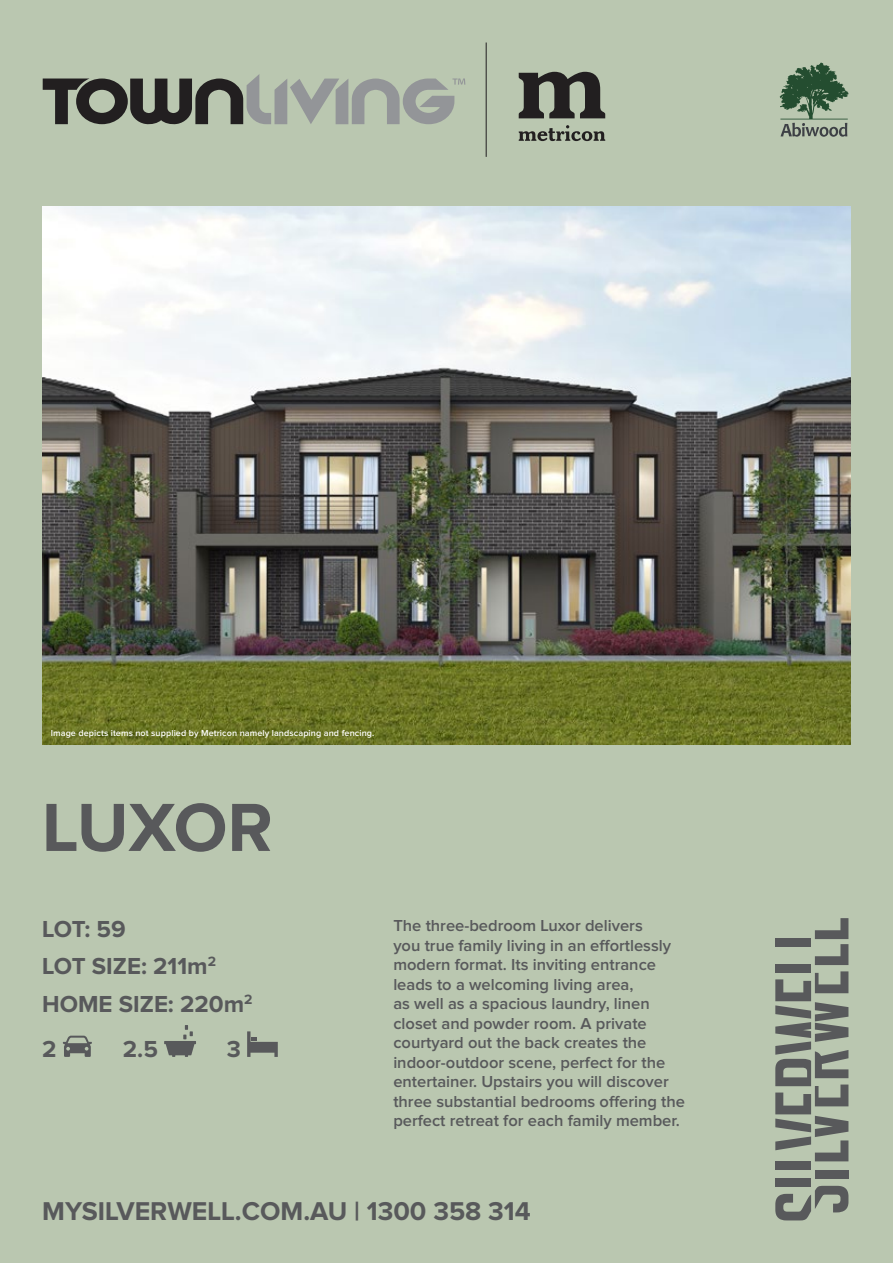
<style>
.page{position:relative;width:893px;height:1263px;background:#bac7b0}
.page>*{position:absolute;margin:0;border:0;box-sizing:border-box;transform-origin:0 0}
.t1{font:700 70.5px "Proxima Nova";letter-spacing:-.01em;color:#58595b}
.t2{font:700 26.7px "Proxima Nova";color:#58595b}
.t3{font:700 24px/37.3px "Proxima Nova";color:#58595b}
.t4{font:600 16.5px/19.5px "Proxima Nova";color:#58595b}
.t5{font:600 9px "Proxima Nova";letter-spacing:.01em;color:#fff}
</style>
<div class="page">
<img style="left:43px;top:206px;width:807px;height:539px">
<div style="left:775px;top:964px;width:36px;height:9px;background:#58595b"></div>
<div style="left:775px;top:938px;width:36px;height:9px;background:#58595b"></div>
<div style="left:775px;top:1160px;width:36px;height:9px;background:#58595b"></div>
<div style="left:775px;top:1178px;width:36px;height:8px;background:#58595b"></div>
<svg style="left:775px;top:1186px;width:73px;height:34px"></svg>
<div style="left:815px;top:1170px;width:33px;height:8px;background:#58595b"></div>
<svg style="left:815px;top:918px;width:33px;height:47px"></svg>
<svg style="left:775px;top:971px;width:73px;height:190px"></svg>
<svg style="left:43px;top:74px;width:422px;height:51px"></svg>
<hr style="left:486px;top:43px;width:1px;height:114px;background:#221f20">
<svg style="left:519px;top:72px;width:86px;height:46px"></svg>
<svg style="left:519px;top:125px;width:86px;height:16px"></svg>
<svg style="left:780px;top:63px;width:68px;height:74px"></svg>
<svg style="left:62px;top:1036px;width:30px;height:21px"></svg>
<svg style="left:164px;top:1025px;width:32px;height:32px"></svg>
<svg style="left:247px;top:1031px;width:31px;height:26px"></svg>
<p class="t5" style="left:51px;top:729px;width:325px">Image depicts items not supplied by Metricon namely landscaping and fencing.</p>
<h1 class="t1" style="left:42px;top:795px;width:232px">LUXOR</h1>
<h3 class="t3" style="left:42px;top:911px;width:212px">LOT: 59<br>LOT SIZE: 211m<sup>2<br></sup>HOME SIZE: 220m<sup>2</sup></h3>
<h3 class="t3" style="left:42px;top:1031px;width:16px">2</h3>
<h3 class="t3" style="left:123px;top:1031px;width:37px">2.5</h3>
<h3 class="t3" style="left:227px;top:1031px;width:16px">3</h3>
<p class="t4" style="left:393px;top:917px;width:293px">The three-bedroom Luxor delivers<br>you true family living in an effortlessly modern format. Its inviting entrance leads to a welcoming living area,<br>as well as a spacious laundry, linen closet and powder room. A private courtyard out the back creates the indoor-outdoor scene, perfect for the entertainer. Upstairs you will discover three substantial bedrooms offering the perfect retreat for each family member.</p>
<h2 class="t2" style="left:42px;top:1199px;width:490px">MYSILVERWELL.COM.AU | 1300 358 314</h2>
</div>
